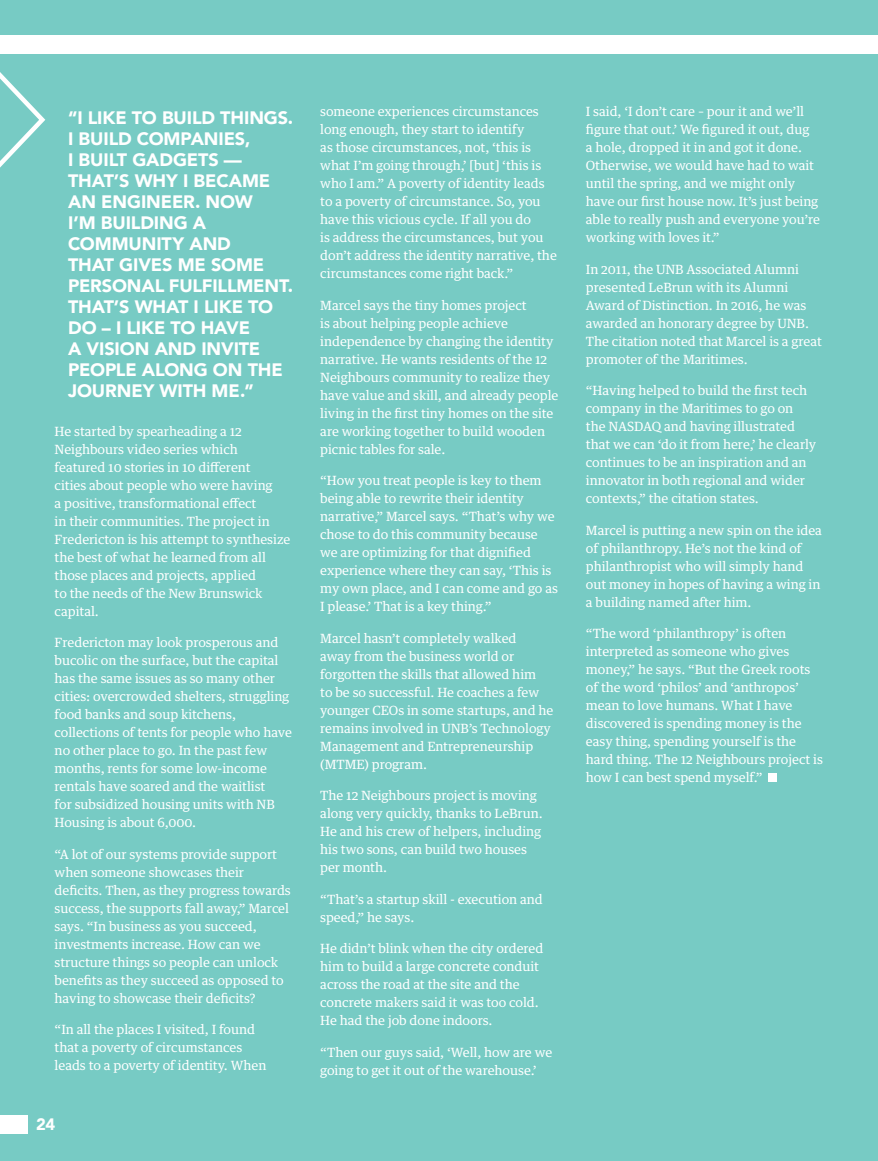
<style>
.page{position:relative;width:878px;height:1161px;background:#77cbc4}
.page>*{position:absolute;margin:0;border:0;box-sizing:border-box;transform-origin:0 0}
.Pull_Quote_-_San_Ser{font:900 18px/21px "Avenir";letter-spacing:-.005em;color:#fff}
.t1{font:900 16.5px "Avenir";color:#fff}
.Content_Text{font:12.75px/18px "Guardian Text Egyp";letter-spacing:-.005em;color:#fff}
</style>
<div class="page">
<div style="left:768px;top:773px;width:8px;height:9px;background:#fff"></div>
<svg style="left:0;top:72px;width:46px;height:96px"></svg>
<div style="left:0;top:1115px;width:27px;height:19px;background:#fff"></div>
<div style="left:0;top:35px;width:878px;height:19px;background:#fff"></div>
<p class="Pull_Quote_-_San_Ser" style="left:68px;top:107px;width:227px">“I LIKE TO BUILD THINGS.<br>I BUILD COMPANIES,<br>I BUILT GADGETS —<br>THAT’S WHY I BECAME<br>AN ENGINEER. NOW<br>I’M BUILDING A<br>COMMUNITY AND<br>THAT GIVES ME SOME<br>PERSONAL FULFILLMENT.<br>THAT’S WHAT I LIKE TO<br>DO – I LIKE TO HAVE<br>A VISION AND INVITE<br>PEOPLE ALONG ON THE<br>JOURNEY WITH ME.”</p>
<p class="Content_Text" style="left:55px;top:421px;width:237px">He started by spearheading a 12<br>Neighbours video series which featured 10 stories in 10 different<br>cities about people who were having<br>a positive, transformational effect<br>in their communities. The project in<br>Fredericton is his attempt to synthesize the best of what he learned from all those places and projects, applied<br>to the needs of the New Brunswick capital.</p>
<p class="Content_Text" style="left:55px;top:632px;width:239px">Fredericton may look prosperous and bucolic on the surface, but the capital has the same issues as so many other cities: overcrowded shelters, struggling food banks and soup kitchens, collections of tents for people who have no other place to go. In the past few months, rents for some low-income rentals have soared and the waitlist<br>for subsidized housing units with NB Housing is about 6,000.</p>
<p class="Content_Text" style="left:55px;top:844px;width:238px">“A lot of our systems provide support when someone showcases their deficits. Then, as they progress towards success, the supports fall away,” Marcel says. “In business as you succeed, investments increase. How can we structure things so people can unlock benefits as they succeed as opposed to having to showcase their deficits?</p>
<p class="Content_Text" style="left:55px;top:1019px;width:213px">“In all the places I visited, I found that a poverty of circumstances leads to a poverty of identity. When</p>
<p class="t1" style="left:36px;top:1111px;width:21px">24</p>
<p class="Content_Text" style="left:320px;top:101px;width:238px">someone experiences circumstances long enough, they start to identify<br>as those circumstances, not, ‘this is what I’m going through,’ [but] ‘this is who I am.” A poverty of identity leads to a poverty of circumstance. So, you have this vicious cycle. If all you do<br>is address the circumstances, but you don’t address the identity narrative, the circumstances come right back.”</p>
<p class="Content_Text" style="left:320px;top:295px;width:240px">Marcel says the tiny homes project<br>is about helping people achieve independence by changing the identity narrative. He wants residents of the 12<br>Neighbours community to realize they have value and skill, and already people living in the first tiny homes on the site are working together to build wooden picnic tables for sale.</p>
<p class="Content_Text" style="left:320px;top:470px;width:239px">“How you treat people is key to them being able to rewrite their identity narrative,” Marcel says. “That’s why we chose to do this community because we are optimizing for that dignified experience where they can say, ‘This is my own place, and I can come and go as I please.’ That is a key thing.”</p>
<p class="Content_Text" style="left:320px;top:628px;width:235px">Marcel hasn’t completely walked<br>away from the business world or forgotten the skills that allowed him<br>to be so successful. He coaches a few younger CEOs in some startups, and he remains involved in UNB’s Technology<br>Management and Entrepreneurship (MTME) program.</p>
<p class="Content_Text" style="left:320px;top:785px;width:224px">The 12 Neighbours project is moving along very quickly, thanks to LeBrun.<br>He and his crew of helpers, including his two sons, can build two houses per month.</p>
<p class="Content_Text" style="left:320px;top:889px;width:224px">“That’s a startup skill - execution and speed,” he says.</p>
<p class="Content_Text" style="left:320px;top:938px;width:225px">He didn’t blink when the city ordered him to build a large concrete conduit across the road at the site and the concrete makers said it was too cold.<br>He had the job done indoors.</p>
<p class="Content_Text" style="left:320px;top:1042px;width:233px">“Then our guys said, ‘Well, how are we going to get it out of the warehouse.’</p>
<p class="Content_Text" style="left:586px;top:101px;width:236px">I said, ‘I don’t care – pour it and we’ll figure that out.’ We figured it out, dug<br>a hole, dropped it in and got it done.<br>Otherwise, we would have had to wait until the spring, and we might only have our first house now. It’s just being able to really push and everyone you’re working with loves it.”</p>
<p class="Content_Text" style="left:586px;top:259px;width:237px">In 2011, the UNB Associated Alumni presented LeBrun with its Alumni Award of Distinction. In 2016, he was awarded an honorary degree by UNB.<br>The citation noted that Marcel is a great promoter of the Maritimes.</p>
<p class="Content_Text" style="left:586px;top:380px;width:232px">“Having helped to build the first tech company in the Maritimes to go on the NASDAQ and having illustrated that we can ‘do it from here,’ he clearly continues to be an inspiration and an innovator in both regional and wider contexts,” the citation states.</p>
<p class="Content_Text" style="left:586px;top:520px;width:238px">Marcel is putting a new spin on the idea of philanthropy. He’s not the kind of philanthropist who will simply hand out money in hopes of having a wing in a building named after him.</p>
<p class="Content_Text" style="left:586px;top:623px;width:238px">“The word ‘philanthropy’ is often interpreted as someone who gives money,” he says. “But the Greek roots of the word ‘philos’ and ‘anthropos’ mean to love humans. What I have discovered is spending money is the easy thing, spending yourself is the hard thing. The 12 Neighbours project is how I can best spend myself.”</p>
</div>
